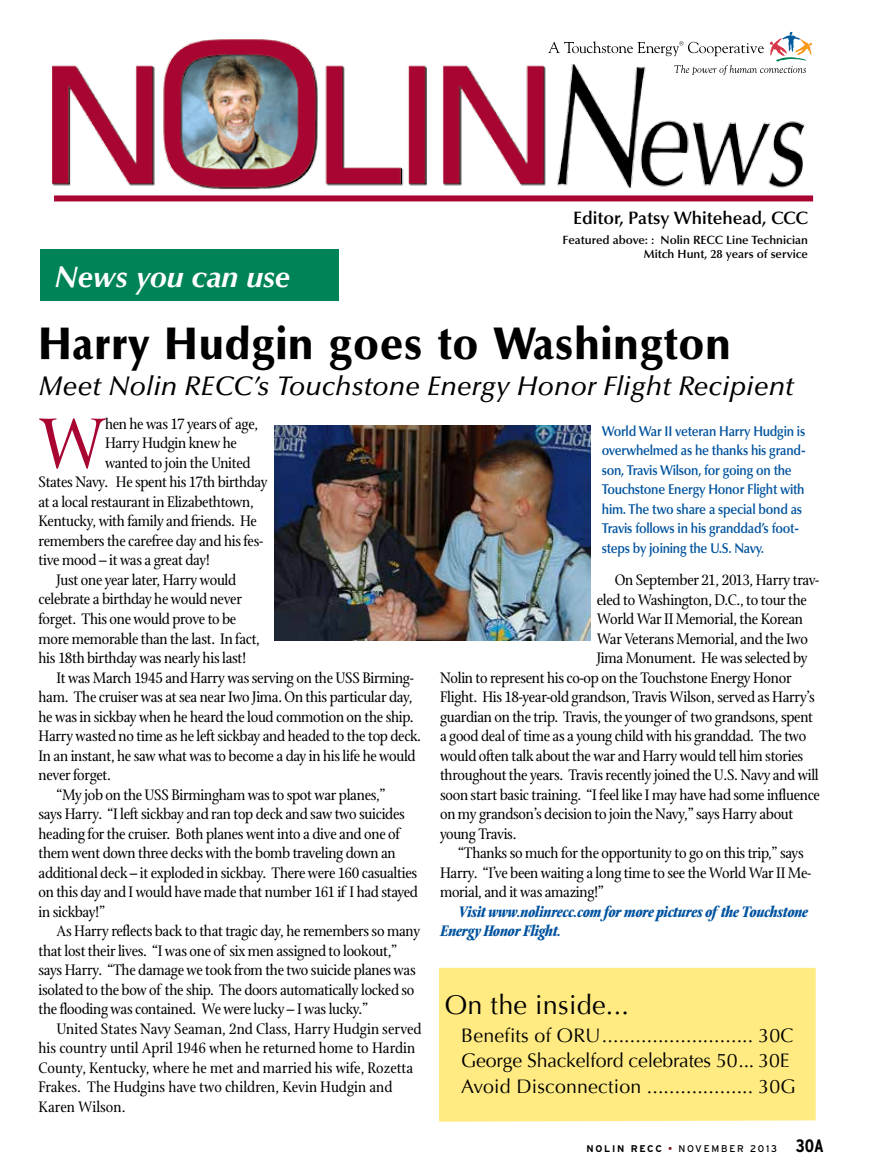
<style>
.page{position:relative;width:878px;height:1175px;background:#fff}
.page>*{position:absolute;margin:0;border:0;box-sizing:border-box;transform-origin:0 0}
.t1{font:77.4px "Stone Print";color:#a90533}
.t2{font:900 46.5px "Optim";color:#000;scale:.94 1}
.t3{font:italic 700 30px "Optima";color:#fff}
.t4{font:italic 500 27px "Optima LT Std";color:#000}
.t5{font:27px "Optima";letter-spacing:.01em;color:#000}
.t6{font:19.5px/25.5px "Optima";letter-spacing:-.01em;color:#000}
.t7{font:600 18px "Optima LT Std";color:#000}
.t8{font:16.5px "Stone Print";letter-spacing:-.02em;color:#000}
.t9{font:16.5px "Stone Print";color:#000}
.t10{font:italic 700 16.5px/19.5px "Stone Print";letter-spacing:-.02em;color:#00539f}
.t11{font:600 14.25px/19.5px "Optima LT Std";letter-spacing:-.02em;color:#00539f;scale:.9 1}
.t12{font:600 12px/14.4px "Optima LT Std";color:#000;text-align:right}
.t13{font:9.75px "Interstate";letter-spacing:.18em;color:#000}
.s1{font-weight:700}
.s2{color:#7a1315}
.s3{font-weight:700;font-stretch:condensed;font-size:18px}
</style>
<div class="page">
<img style="left:40px;top:31px;width:774px;height:219px">
<div style="left:54px;top:195px;width:759px;height:6px;background:#a90533"></div>
<svg style="left:548px;top:32px;width:264px;height:43px"></svg>
<div style="left:40px;top:250px;width:299px;height:51px;background:#008357"></div>
<div style="left:439px;top:967px;width:376px;height:154px;background:#ffeb82"></div>
<img style="left:274px;top:425px;width:316px;height:216px">
<p class="t7" style="left:573px;top:207px;width:236px">Editor, Patsy Whitehead, CCC</p>
<p class="t12" style="left:562px;top:232px;width:247px">Featured above: : Nolin RECC Line Technician<br>Mitch Hunt, 28 years of service</p>
<h3 class="t3" style="left:55px;top:259px;width:237px">News you can use</h3>
<h2 class="t2" style="left:39px;top:319px;width:738px">Harry Hudgin goes to Washington</h2>
<h3 class="t4" style="left:39px;top:370px;width:757px">Meet Nolin RECC’s Touchstone Energy Honor Flight Recipient</h3>
<h1 class="t1" style="left:39px;top:399px;width:69px">W</h1>
<p class="t8" style="left:105px;top:414px;width:155px">hen he was 17 years of age,</p>
<p class="t11" style="left:602px;top:421px;width:228px">World War II veteran Harry Hudgin is overwhelmed as he thanks his grand&shy;son, Travis Wilson, for going on the Touchstone Energy Honor Flight with him. The two share a special bond as Travis follows in his granddad’s foot&shy;steps by joining the U.S. Navy.</p>
<p class="t8" style="left:105px;top:434px;width:133px">Harry Hudgin knew he</p>
<p class="t8" style="left:105px;top:453px;width:147px">wanted to join the United</p>
<p class="t8" style="left:39px;top:473px;width:230px">States Navy. He spent his 17th birthday</p>
<p class="t8" style="left:39px;top:492px;width:217px">at a local restaurant in Elizabethtown,</p>
<p class="t8" style="left:39px;top:512px;width:220px">Kentucky, with family and friends. He</p>
<p class="t8" style="left:39px;top:531px;width:226px">remembers the carefree day and his fes-</p>
<p class="t8" style="left:39px;top:551px;width:173px">tive mood – it was a great day!</p>
<p class="t8" style="left:57px;top:570px;width:181px">Just one year later, Harry would</p>
<p class="t8" style="left:39px;top:590px;width:205px">celebrate a birthday he would never</p>
<p class="t8" style="left:39px;top:609px;width:199px">forget. This one would prove to be</p>
<p class="t8" style="left:39px;top:629px;width:223px">more memorable than the last. In fact,</p>
<p class="t8" style="left:39px;top:648px;width:209px">his 18th birthday was nearly his last!</p>
<p class="t8" style="left:57px;top:668px;width:359px">It was March 1945 and Harry was serving on the USS Birming-</p>
<p class="t8" style="left:39px;top:687px;width:375px">ham. The cruiser was at sea near Iwo Jima. On this particular day,</p>
<p class="t8" style="left:39px;top:707px;width:376px">he was in sickbay when he heard the loud commotion on the ship.</p>
<p class="t8" style="left:39px;top:726px;width:384px">Harry wasted no time as he left sickbay and headed to the top deck.</p>
<p class="t8" style="left:39px;top:746px;width:379px">In an instant, he saw what was to become a day in his life he would</p>
<p class="t8" style="left:39px;top:765px;width:74px">never forget.</p>
<p class="t8" style="left:57px;top:785px;width:330px">“My job on the USS Birmingham was to spot war planes,”</p>
<p class="t8" style="left:39px;top:804px;width:368px">says Harry. “I left sickbay and ran top deck and saw two suicides</p>
<p class="t8" style="left:39px;top:824px;width:363px">heading for the cruiser. Both planes went into a dive and one of</p>
<p class="t8" style="left:39px;top:843px;width:359px">them went down three decks with the bomb traveling down an</p>
<p class="t8" style="left:39px;top:863px;width:380px">additional deck – it exploded in sickbay. There were 160 casualties</p>
<p class="t8" style="left:39px;top:882px;width:381px">on this day and I would have made that number 161 if I had stayed</p>
<p class="t8" style="left:39px;top:902px;width:68px">in sickbay!”</p>
<p class="t8" style="left:57px;top:921px;width:365px">As Harry reflects back to that tragic day, he remembers so many</p>
<p class="t8" style="left:39px;top:941px;width:360px">that lost their lives. “I was one of six men assigned to lookout,”</p>
<p class="t8" style="left:39px;top:960px;width:378px">says Harry. “The damage we took from the two suicide planes was</p>
<p class="t8" style="left:39px;top:980px;width:377px">isolated to the bow of the ship. The doors automatically locked so</p>
<p class="t8" style="left:39px;top:999px;width:331px">the flooding was contained. We were lucky – I was lucky.”</p>
<p class="t9" style="left:57px;top:1019px;width:366px">United States Navy Seaman, 2nd Class, Harry Hudgin served</p>
<p class="t9" style="left:39px;top:1038px;width:378px">his country until April 1946 when he returned home to Hardin</p>
<p class="t9" style="left:39px;top:1058px;width:376px">County, Kentucky, where he met and married his wife, Rozetta</p>
<p class="t9" style="left:39px;top:1077px;width:355px">Frakes. The Hudgins have two children, Kevin Hudgin and</p>
<p class="t9" style="left:39px;top:1097px;width:89px">Karen Wilson.</p>
<p class="t8" style="left:615px;top:570px;width:206px">On September 21, 2013, Harry trav-</p>
<p class="t8" style="left:597px;top:590px;width:212px">eled to Washington, D.C., to tour the</p>
<p class="t8" style="left:597px;top:609px;width:208px">World War II Memorial, the Korean</p>
<p class="t8" style="left:597px;top:629px;width:213px">War Veterans Memorial, and the Iwo</p>
<p class="t8" style="left:597px;top:648px;width:212px">Jima Monument. He was selected by</p>
<p class="t8" style="left:440px;top:668px;width:353px">Nolin to represent his co-op on the Touchstone Energy Honor</p>
<p class="t8" style="left:440px;top:687px;width:376px">Flight. His 18-year-old grandson, Travis Wilson, served as Harry’s</p>
<p class="t8" style="left:440px;top:707px;width:374px">guardian on the trip. Travis, the younger of two grandsons, spent</p>
<p class="t8" style="left:440px;top:726px;width:368px">a good deal of time as a young child with his granddad. The two</p>
<p class="t8" style="left:440px;top:746px;width:364px">would often talk about the war and Harry would tell him stories</p>
<p class="t8" style="left:440px;top:765px;width:380px">throughout the years. Travis recently joined the U.S. Navy and will</p>
<p class="t8" style="left:440px;top:785px;width:381px">soon start basic training. “I feel like I may have had some influence</p>
<p class="t8" style="left:440px;top:804px;width:355px">on my grandson’s decision to join the Navy,” says Harry about</p>
<p class="t8" style="left:440px;top:824px;width:78px">young Travis.</p>
<p class="t8" style="left:458px;top:843px;width:347px">“Thanks so much for the opportunity to go on this trip,” says</p>
<p class="t8" style="left:440px;top:863px;width:372px">Harry. “I’ve been waiting a long time to see the World War II Me-</p>
<p class="t8" style="left:440px;top:882px;width:165px">morial, and it was amazing!”</p>
<p class="t10" style="left:440px;top:901px;width:369px;text-indent:18px">Visit www.nolinrecc.com for more pictures of the Touchstone<br>Energy Honor Flight.</p>
<h3 class="t5" style="left:444px;top:989px;width:186px">On the inside...</h3>
<p class="t6" style="left:461px;top:1022px;width:336px">Benefits of ORU........................... 30C<br>George Shackelford celebrates 50... 30E<br>Avoid Disconnection ................... 30G</p>
<p class="t13" style="left:586px;top:1143px;width:239px"><span class="s1">NOLIN RECC</span> <span class="s2">•</span> NOVEMBER 2013 <span class="s3">30A</span></p>
</div>
